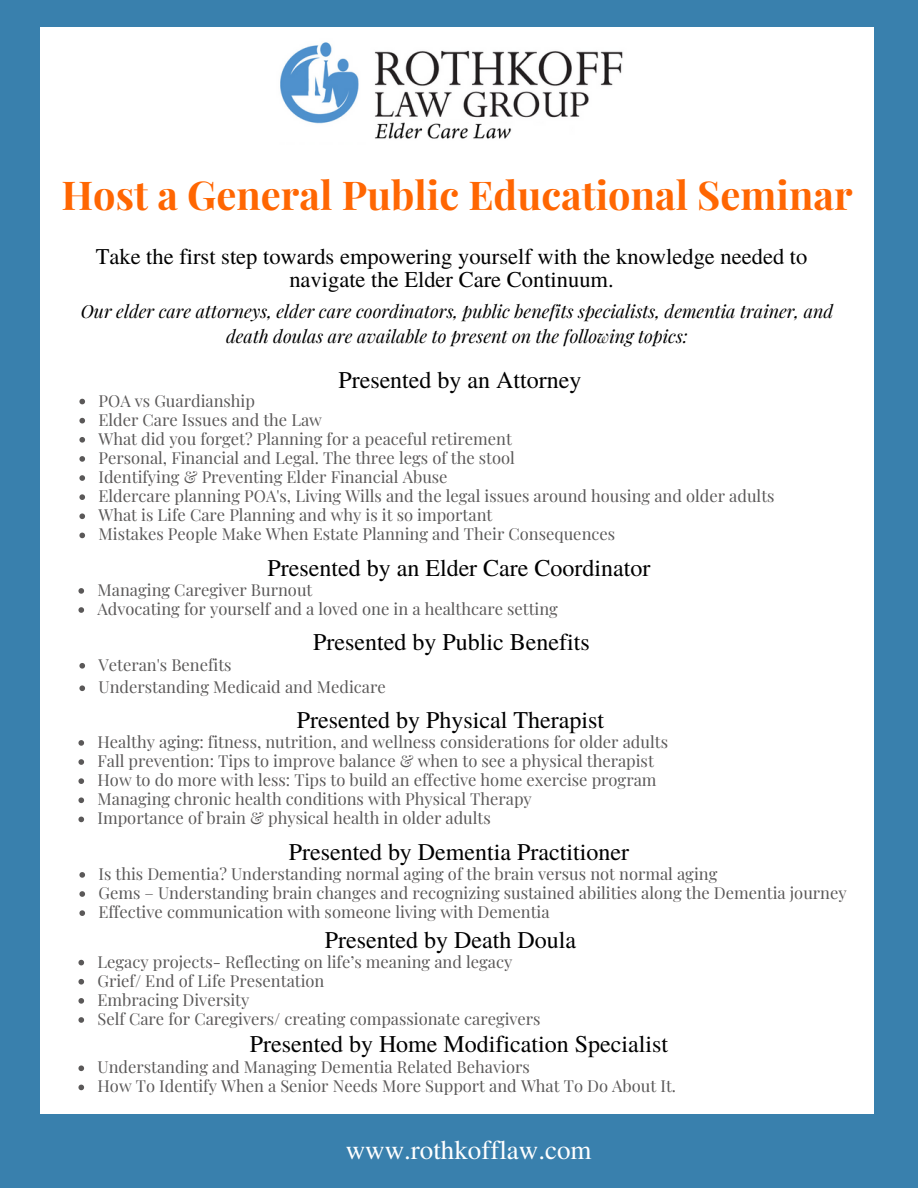
<style>
.page{position:relative;width:918px;height:1188px;background:#3980ad}
.page>*{position:absolute;margin:0;border:0;box-sizing:border-box;transform-origin:0 0}
.t1{font:700 39.75px "Playfair Display";color:#ff6602}
.t2{font:27px "Te X Gyre Termes";color:#fff}
.t3{font:24px "Te X Gyre Termes";color:#000}
.t4{font:22.5px/22.5px "Te X Gyre Termes";color:#000;text-align:center}
.t5{font:italic 18px/24.8px "Playfair Display";color:#000;text-align:center}
.t6{font:16.5px "Playfair Display";color:#5a5858}
</style>
<div class="page">
<div style="left:40px;top:27px;width:834px;height:1087px;background:#fff"></div>
<img style="left:280px;top:42px;width:343px;height:97px">
<svg style="left:79px;top:399px;width:6px;height:5px"></svg>
<svg style="left:79px;top:418px;width:6px;height:5px"></svg>
<svg style="left:79px;top:437px;width:6px;height:6px"></svg>
<svg style="left:79px;top:456px;width:6px;height:6px"></svg>
<svg style="left:79px;top:475px;width:6px;height:6px"></svg>
<svg style="left:79px;top:494px;width:6px;height:6px"></svg>
<svg style="left:79px;top:513px;width:6px;height:6px"></svg>
<svg style="left:79px;top:533px;width:6px;height:5px"></svg>
<svg style="left:78px;top:588px;width:6px;height:6px"></svg>
<svg style="left:78px;top:607px;width:6px;height:6px"></svg>
<svg style="left:79px;top:663px;width:6px;height:6px"></svg>
<svg style="left:79px;top:685px;width:6px;height:6px"></svg>
<svg style="left:78px;top:740px;width:6px;height:6px"></svg>
<svg style="left:78px;top:759px;width:6px;height:6px"></svg>
<svg style="left:78px;top:778px;width:6px;height:6px"></svg>
<svg style="left:78px;top:797px;width:6px;height:6px"></svg>
<svg style="left:78px;top:817px;width:6px;height:5px"></svg>
<svg style="left:79px;top:872px;width:6px;height:6px"></svg>
<svg style="left:79px;top:891px;width:6px;height:6px"></svg>
<svg style="left:79px;top:910px;width:6px;height:6px"></svg>
<svg style="left:78px;top:960px;width:6px;height:5px"></svg>
<svg style="left:78px;top:979px;width:6px;height:6px"></svg>
<svg style="left:78px;top:998px;width:6px;height:6px"></svg>
<svg style="left:78px;top:1017px;width:6px;height:6px"></svg>
<svg style="left:78px;top:1065px;width:6px;height:6px"></svg>
<svg style="left:78px;top:1085px;width:6px;height:5px"></svg>
<h3 class="t1" style="left:62px;top:167px;width:793px">Host a General Public Educational Seminar</h3>
<p class="t4" style="left:96px;top:244px;width:713px">Take the first step towards empowering yourself with the knowledge needed to navigate the Elder Care Continuum.</p>
<h1 class="t5" style="left:81px;top:299px;width:754px">Our elder care attorneys, elder care coordinators, public benefits specialists, dementia trainer, and death doulas are available to present on the following topics:</h1>
<p class="t3" style="left:338px;top:363px;width:245px">Presented by an Attorney</p>
<p class="t6" style="left:98px;top:389px;width:158px">POA vs Guardianship</p>
<p class="t6" style="left:98px;top:408px;width:225px">Elder Care Issues and the Law</p>
<p class="t6" style="left:98px;top:427px;width:415px">What did you forget? Planning for a peaceful retirement</p>
<p class="t6" style="left:98px;top:446px;width:418px">Personal, Financial and Legal. The three legs of the stool</p>
<p class="t6" style="left:98px;top:465px;width:351px">Identifying &amp; Preventing Elder Financial Abuse</p>
<p class="t6" style="left:98px;top:484px;width:678px">Eldercare planning POA's, Living Wills and the legal issues around housing and older adults</p>
<p class="t6" style="left:98px;top:504px;width:395px">What is Life Care Planning and why is it so important</p>
<h3 class="t6" style="left:98px;top:523px;width:518px">Mistakes People Make When Estate Planning and Their Consequences</h3>
<p class="t3" style="left:267px;top:550px;width:385px">Presented by an Elder Care Coordinator</p>
<p class="t6" style="left:98px;top:578px;width:216px">Managing Caregiver Burnout</p>
<h3 class="t6" style="left:98px;top:597px;width:462px">Advocating for yourself and a loved one in a healthcare setting</h3>
<p class="t3" style="left:313px;top:625px;width:278px">Presented by Public Benefits</p>
<p class="t6" style="left:98px;top:653px;width:135px">Veteran's Benefits</p>
<h3 class="t6" style="left:98px;top:675px;width:289px">Understanding Medicaid and Medicare</h3>
<p class="t3" style="left:297px;top:702px;width:309px">Presented by Physical Therapist</p>
<p class="t6" style="left:98px;top:730px;width:572px">Healthy aging: fitness, nutrition, and wellness considerations for older adults</p>
<p class="t6" style="left:98px;top:749px;width:558px">Fall prevention: Tips to improve balance &amp; when to see a physical therapist</p>
<p class="t6" style="left:98px;top:768px;width:561px">How to do more with less: Tips to build an effective home exercise program</p>
<p class="t6" style="left:98px;top:787px;width:436px">Managing chronic health conditions with Physical Therapy</p>
<h3 class="t6" style="left:98px;top:807px;width:395px">Importance of brain &amp; physical health in older adults</h3>
<p class="t3" style="left:289px;top:834px;width:342px">Presented by Dementia Practitioner</p>
<p class="t6" style="left:98px;top:862px;width:620px">Is this Dementia? Understanding normal aging of the brain versus not normal aging</p>
<p class="t6" style="left:98px;top:881px;width:750px">Gems – Understanding brain changes and recognizing sustained abilities along the Dementia journey</p>
<h3 class="t6" style="left:98px;top:900px;width:453px">Effective communication with someone living with Dementia</h3>
<p class="t3" style="left:325px;top:923px;width:253px">Presented by Death Doula</p>
<p class="t6" style="left:98px;top:950px;width:416px">Legacy projects- Reflecting on life’s meaning and legacy</p>
<p class="t6" style="left:98px;top:969px;width:228px">Grief/ End of Life Presentation</p>
<p class="t6" style="left:98px;top:988px;width:153px">Embracing Diversity</p>
<h3 class="t6" style="left:98px;top:1007px;width:445px">Self Care for Caregivers/ creating compassionate caregivers</h3>
<p class="t3" style="left:250px;top:1027px;width:420px">Presented by Home Modification Specialist</p>
<p class="t6" style="left:98px;top:1056px;width:434px">Understanding and Managing Dementia Related Behaviors</p>
<h2 class="t6" style="left:98px;top:1075px;width:580px">How To Identify When a Senior Needs More Support and What To Do About It.</h2>
<h3 class="t2" style="left:346px;top:1130px;width:247px">www.rothkofflaw.com</h3>
</div>
